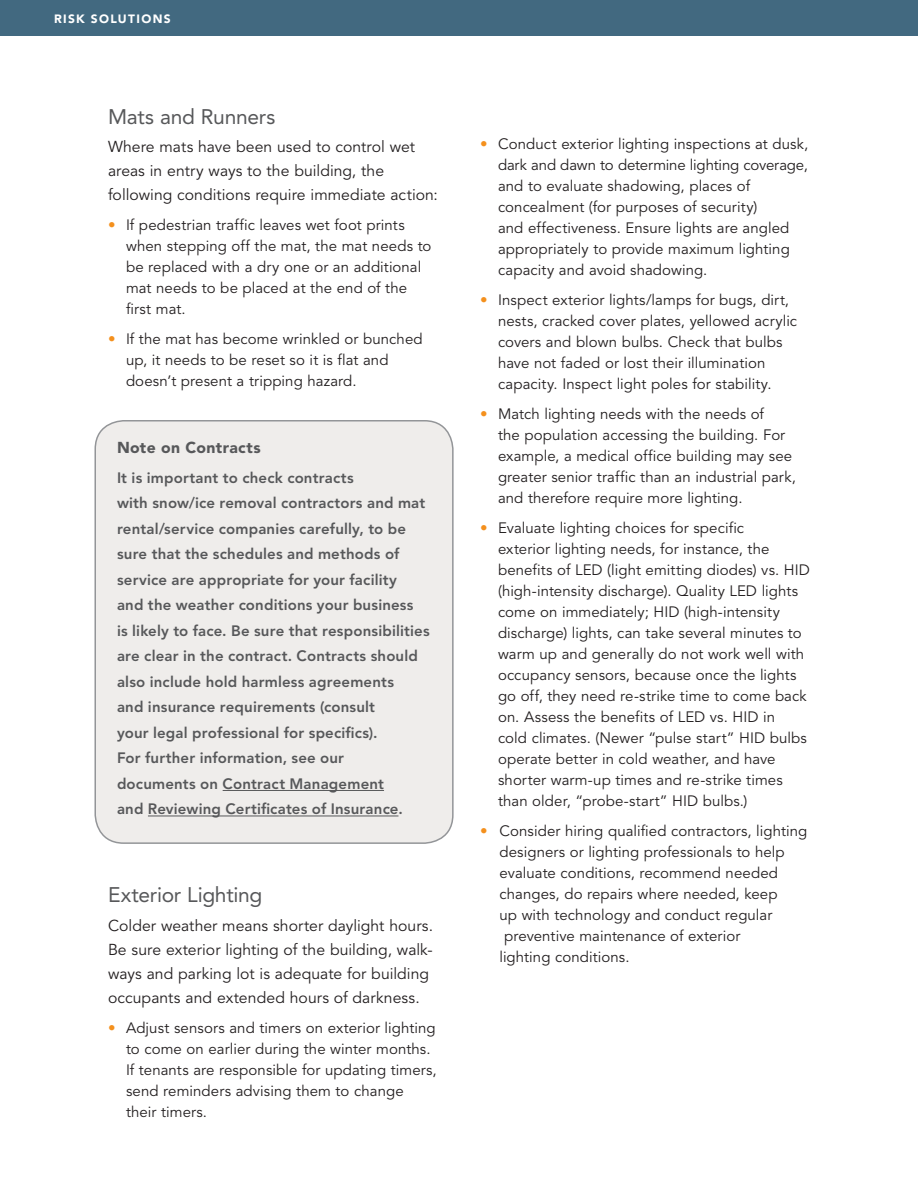
<style>
.page{position:relative;width:918px;height:1188px;background:#fff}
.page>*{position:absolute;margin:0;border:0;box-sizing:border-box;transform-origin:0 0}
.Head{font:21px "Avenir";letter-spacing:-.01em;color:#57585a}
.Body_-_LC{font:15.75px/24px "Avenir";color:#231f20}
.Body_Subhead{font:900 15.75px "Avenir";letter-spacing:.02em;color:#57585a}
.Bullet_-_LC{font:15px/21px "Avenir";letter-spacing:.005em;color:#231f20}
.Sidebar_Body{font:800 15px/25.5px "Avenir";letter-spacing:.01em;color:#57585a}
.Head-2{font:15px "Avenir";letter-spacing:.005em;color:#231f20}
.Segment_Band{font:900 12px "Avenir";letter-spacing:.11em;color:#fff}
.s1{color:#f4901d}
</style>
<div class="page">
<div style="left:95px;top:421px;width:358px;height:422px;background:#efedeb;border-radius:28px"></div>
<div style="left:94px;top:420px;width:360px;height:424px;border:2px solid #939598;border-radius:28px"></div>
<div style="left:0;top:0;width:918px;height:36px;background:#426980"></div>
<hr style="left:223px;top:790px;width:161px;height:1px;background:#57585a">
<hr style="left:148px;top:816px;width:250px;height:1px;background:#57585a">
<p class="Segment_Band" style="left:54px;top:11px;width:114px">SEGMENT BAND</p>
<p class="Segment_Band" style="left:54px;top:11px;width:118px">RISK SOLUTIONS</p>
<p class="Head" style="left:108px;top:104px;width:169px">Mats and Runners</p>
<p class="Body_-_LC" style="left:108px;top:135px;width:331px">Where mats have been used to control wet areas in entry ways to the building, the following conditions require immediate action:</p>
<p class="Bullet_-_LC" style="left:126px;top:215px;width:307px;text-indent:-18px"><span class="s1">•</span> If pedestrian traffic leaves wet foot prints when stepping off the mat, the mat needs to be replaced with a dry one or an additional mat needs to be placed at the end of the first mat.</p>
<p class="Bullet_-_LC" style="left:126px;top:329px;width:298px;text-indent:-18px"><span class="s1">•</span> If the mat has become wrinkled or bunched up, it needs to be reset so it is flat and doesn’t present a tripping hazard.</p>
<p class="Body_Subhead" style="left:117px;top:438px;width:145px">Note on Contracts</p>
<p class="Sidebar_Body" style="left:117px;top:465px;width:314px">It is important to check contracts<br>with snow/ice removal contractors and mat rental/service companies carefully, to be sure that the schedules and methods of service are appropriate for your facility<br>and the weather conditions your business<br>is likely to face. Be sure that responsibilities are clear in the contract. Contracts should also include hold harmless agreements<br>and insurance requirements (consult<br>your legal professional for specifics).<br>For further information, see our<br>documents on Contract Management<br>and Reviewing Certificates of Insurance.</p>
<p class="Head" style="left:108px;top:883px;width:156px">Exterior Lighting</p>
<p class="Body_-_LC" style="left:108px;top:914px;width:327px">Colder weather means shorter daylight hours.<br>Be sure exterior lighting of the building, walk&shy;ways and parking lot is adequate for building occupants and extended hours of darkness.</p>
<p class="Bullet_-_LC" style="left:126px;top:1018px;width:312px;text-indent:-18px"><span class="s1">•</span> Adjust sensors and timers on exterior lighting to come on earlier during the winter months.<br>If tenants are responsible for updating timers, send reminders advising them to change their timers.</p>
<p class="Bullet_-_LC" style="left:498px;top:134px;width:312px;text-indent:-18px"><span class="s1">•</span> Conduct exterior lighting inspections at dusk, dark and dawn to determine lighting coverage, and to evaluate shadowing, places of concealment (for purposes of security)<br>and effectiveness. Ensure lights are angled appropriately to provide maximum lighting capacity and avoid shadowing.</p>
<p class="Bullet_-_LC" style="left:498px;top:290px;width:301px;text-indent:-18px"><span class="s1">•</span> Inspect exterior lights/lamps for bugs, dirt, nests, cracked cover plates, yellowed acrylic covers and blown bulbs. Check that bulbs have not faded or lost their illumination capacity. Inspect light poles for stability.</p>
<p class="Bullet_-_LC" style="left:498px;top:404px;width:299px;text-indent:-18px"><span class="s1">•</span> Match lighting needs with the needs of<br>the population accessing the building. For example, a medical office building may see greater senior traffic than an industrial park, and therefore require more lighting.</p>
<p class="Bullet_-_LC" style="left:498px;top:518px;width:313px;text-indent:-18px"><span class="s1">•</span> Evaluate lighting choices for specific<br>exterior lighting needs, for instance, the benefits of LED (light emitting diodes) vs. HID (high-intensity discharge). Quality LED lights come on immediately; HID (high-intensity discharge) lights, can take several minutes to warm up and generally do not work well with occupancy sensors, because once the lights go off, they need re-strike time to come back on. Assess the benefits of LED vs. HID in<br>cold climates. (Newer “pulse start” HID bulbs operate better in cold weather, and have shorter warm-up times and re-strike times than older, “probe-start” HID bulbs.)</p>
<p class="Head-2" style="left:480px;top:823px;width:329px"><span class="s1">•</span> Consider hiring qualified contractors, lighting</p>
<p class="Head-2" style="left:500px;top:844px;width:287px">designers or lighting professionals to help</p>
<p class="Head-2" style="left:500px;top:865px;width:280px">evaluate conditions, recommend needed</p>
<p class="Head-2" style="left:500px;top:886px;width:280px">changes, do repairs where needed, keep</p>
<p class="Head-2" style="left:500px;top:907px;width:274px">up with technology and conduct regular</p>
<p class="Head-2" style="left:504px;top:928px;width:238px">preventive maintenance of exterior</p>
<p class="Head-2" style="left:500px;top:949px;width:132px">lighting conditions.</p>
</div>
